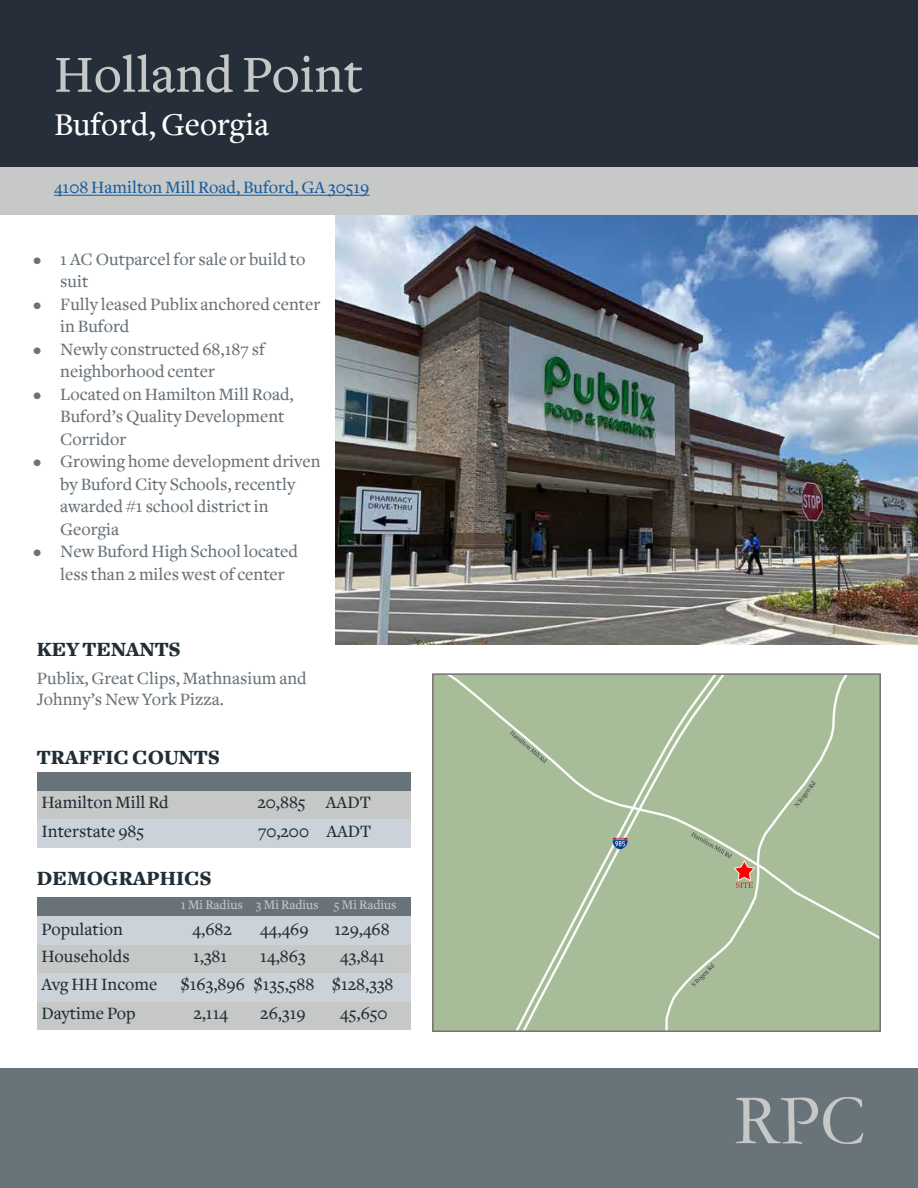
<style>
.page{position:relative;width:918px;height:1188px;background:#fff}
.page>*{position:absolute;margin:0;border:0;box-sizing:border-box;transform-origin:0 0}
.t1{font:72px "Garamond";color:#c6c7c7}
.t2{font:500 54px "Freight Text";color:#c6c7c7}
.t3{font:500 33px "Freight Text";color:#fff}
.t4{font:900 21px "Freight Text";color:#222e36}
.t5{font:500 18px/22.5px "Freight Text";color:#687279}
.t6{font:500 18px "Freight Text";color:#222e36}
.t7{font:500 18px "Freight Text";color:#175d9e}
.t8{font:500 13.5px "Freight Text";color:#c6c7c7}
</style>
<div class="page">
<div style="left:0;top:1068px;width:918px;height:120px;background:#69747a"></div>
<div style="left:0;top:0;width:918px;height:167px;background:#262e39"></div>
<div style="left:0;top:167px;width:918px;height:48px;background:#c7c9c9"></div>
<hr style="left:54px;top:195px;width:316px;height:1px;background:#175d9e">
<div style="left:37px;top:772px;width:373px;height:19px;background:#687279"></div>
<div style="left:37px;top:897px;width:373px;height:19px;background:#687279"></div>
<div style="left:37px;top:791px;width:373px;height:28px;background:#c6c7c7"></div>
<div style="left:37px;top:944px;width:373px;height:29px;background:#c6c7c7"></div>
<div style="left:37px;top:1001px;width:373px;height:29px;background:#c6c7c7"></div>
<div style="left:37px;top:916px;width:373px;height:28px;background:#ccd2d9"></div>
<div style="left:37px;top:819px;width:373px;height:29px;background:#ccd2d9"></div>
<div style="left:37px;top:973px;width:373px;height:28px;background:#ccd2d9"></div>
<img style="left:336px;top:215px;width:582px;height:429px">
<div style="left:435px;top:676px;width:443px;height:353px;background:#a7bd99"></div>
<div style="left:432px;top:673px;width:449px;height:359px;border:2px solid #7b6e73"></div>
<p class="t2" style="left:54px;top:45px;width:311px">Holland Point</p>
<p class="t3" style="left:54px;top:107px;width:217px">Buford, Georgia</p>
<p class="t7" style="left:54px;top:177px;width:317px">4108 Hamilton Mill Road, Buford, GA 30519</p>
<p class="t5" style="left:60px;top:248px;width:247px;text-indent:-27px">• 1 AC Outparcel for sale or build to suit</p>
<p class="t5" style="left:60px;top:293px;width:262px;text-indent:-27px">• Fully leased Publix anchored center in Buford</p>
<p class="t5" style="left:60px;top:338px;width:206px;text-indent:-27px">• Newly constructed 68,187 sf neighborhood center</p>
<p class="t5" style="left:60px;top:383px;width:235px;text-indent:-27px">• Located on Hamilton Mill Road,<br>Buford’s Quality Development<br>Corridor</p>
<p class="t5" style="left:60px;top:451px;width:262px;text-indent:-27px">• Growing home development driven by Buford City Schools, recently awarded #1 school district in<br>Georgia</p>
<p class="t5" style="left:60px;top:541px;width:239px;text-indent:-27px">• New Buford High School located less than 2 miles west of center</p>
<p class="t4" style="left:37px;top:637px;width:145px">KEY TENANTS</p>
<p class="t5" style="left:37px;top:668px;width:271px;line-height:21.6px">Publix, Great Clips, Mathnasium and<br>Johnny’s New York Pizza.</p>
<p class="t4" style="left:37px;top:745px;width:185px">TRAFFIC COUNTS</p>
<p class="t6" style="left:41px;top:793px;width:129px">Hamilton Mill Rd</p>
<p class="t6" style="left:257px;top:793px;width:115px">20,885 AADT</p>
<p class="t6" style="left:41px;top:821px;width:104px">Interstate 985</p>
<p class="t6" style="left:258px;top:821px;width:115px">70,200 AADT</p>
<p class="t4" style="left:37px;top:866px;width:176px">DEMOGRAPHICS</p>
<p class="t8" style="left:181px;top:898px;width:218px">1 Mi Radius 3 Mi Radius 5 Mi Radius</p>
<p class="t6" style="left:41px;top:920px;width:83px">Population</p>
<p class="t6" style="left:193px;top:920px;width:41px">4,682</p>
<p class="t6" style="left:260px;top:920px;width:50px">44,469</p>
<p class="t6" style="left:334px;top:920px;width:57px">129,468</p>
<p class="t6" style="left:41px;top:946px;width:90px">Households</p>
<p class="t6" style="left:193px;top:946px;width:36px">1,381</p>
<p class="t6" style="left:260px;top:946px;width:47px">14,863</p>
<p class="t6" style="left:340px;top:946px;width:46px">43,841</p>
<p class="t6" style="left:41px;top:975px;width:118px">Avg HH Income</p>
<p class="t6" style="left:181px;top:975px;width:215px">$163,896 $135,588 $128,338</p>
<p class="t6" style="left:41px;top:1003px;width:96px">Daytime Pop</p>
<p class="t6" style="left:193px;top:1003px;width:36px">2,114</p>
<p class="t6" style="left:260px;top:1003px;width:47px">26,319</p>
<p class="t6" style="left:340px;top:1003px;width:49px">45,650</p>
<p class="t1" style="left:734px;top:1072px;width:133px">RPC</p>
</div>
